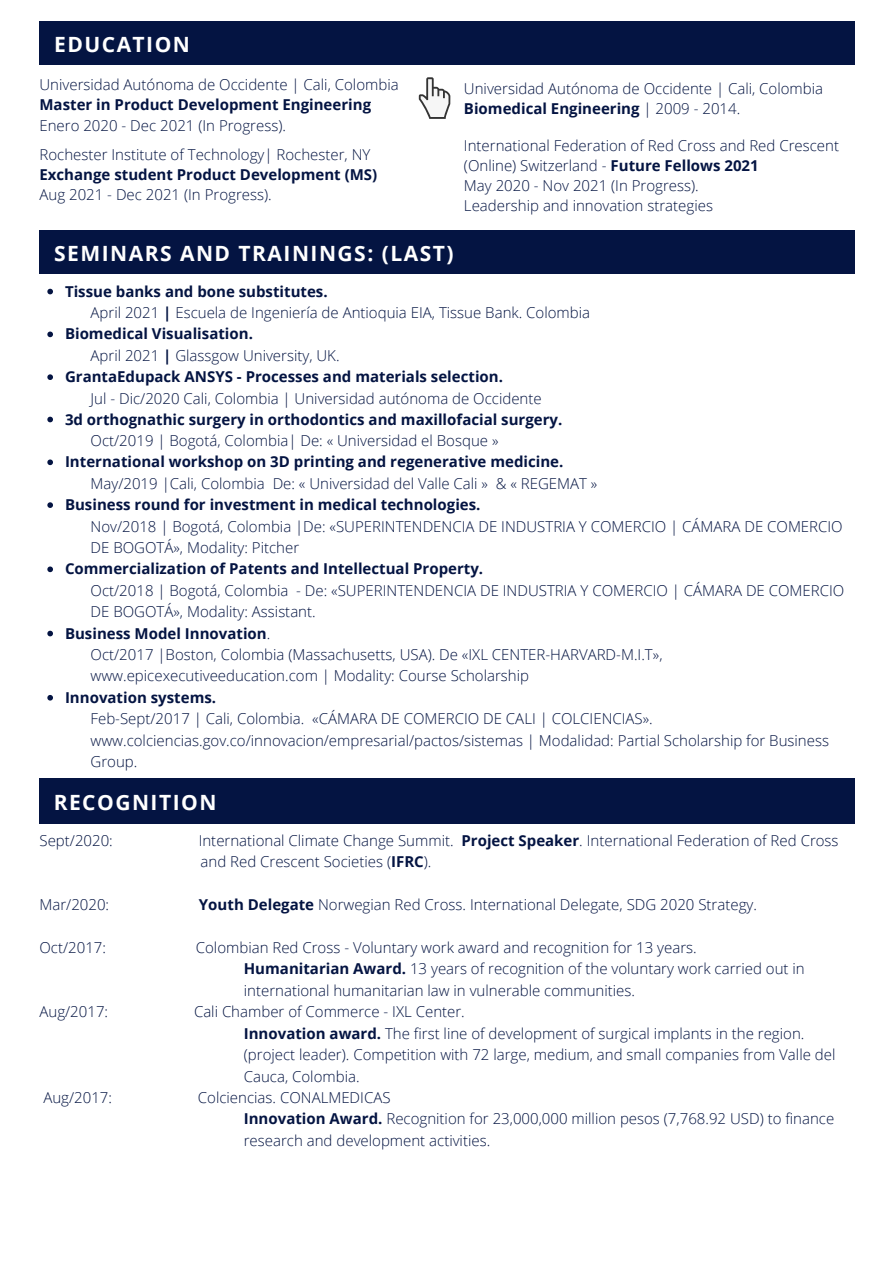
<style>
.page{position:relative;width:894px;height:1264px;background:#fff}
.page>*{position:absolute;margin:0;border:0;box-sizing:border-box;transform-origin:0 0}
.t1{font:700 21px "Open Sans";letter-spacing:.07em;color:#fff}
.t2{font:300 15px/21.5px "Open Sans";color:#041442}
.t3{font:700 15px "Open Sans";color:#041442}
.s1{font-weight:300}
.s2{font-weight:700}
</style>
<div class="page">
<div style="left:39px;top:230px;width:816px;height:44px;background:#041442"></div>
<div style="left:39px;top:778px;width:816px;height:46px;background:#041442"></div>
<svg style="left:47px;top:416px;width:6px;height:6px"></svg>
<svg style="left:47px;top:459px;width:6px;height:6px"></svg>
<svg style="left:47px;top:502px;width:6px;height:6px"></svg>
<svg style="left:47px;top:566px;width:6px;height:6px"></svg>
<svg style="left:47px;top:630px;width:6px;height:6px"></svg>
<svg style="left:47px;top:695px;width:6px;height:5px"></svg>
<div style="left:39px;top:21px;width:816px;height:44px;background:#041442"></div>
<svg style="left:47px;top:289px;width:6px;height:5px"></svg>
<svg style="left:47px;top:331px;width:6px;height:6px"></svg>
<svg style="left:47px;top:374px;width:6px;height:6px"></svg>
<svg style="left:418px;top:77px;width:32px;height:42px"></svg>
<p class="t1" style="left:54px;top:29px;width:137px">EDUCATION</p>
<p class="t2" style="left:39px;top:73px;width:360px">Universidad Autónoma de Occidente | Cali, Colombia</p>
<p class="t3" style="left:39px;top:94px;width:333px">Master in Product Development Engineering</p>
<p class="t2" style="left:39px;top:114px;width:248px">Enero 2020 - Dec 2021 (In Progress).</p>
<p class="t2" style="left:39px;top:143px;width:332px">Rochester Institute of Technology| Rochester, NY</p>
<p class="t3" style="left:39px;top:164px;width:339px">Exchange student Product Development (MS)</p>
<p class="t2" style="left:39px;top:184px;width:234px">Aug 2021 - Dec 2021 (In Progress).</p>
<p class="t2" style="left:464px;top:77px;width:360px">Universidad Autónoma de Occidente | Cali, Colombia</p>
<p class="t3" style="left:464px;top:98px;width:278px">Biomedical Engineering <span class="s1">| 2009 - 2014.</span></p>
<p class="t2" style="left:464px;top:135px;width:376px;line-height:20.2px">International Federation of Red Cross and Red Crescent (Online) Switzerland - <span class="s2">Future Fellows 2021</span></p>
<p class="t2" style="left:464px;top:175px;width:236px">May 2020 - Nov 2021 (In Progress).</p>
<p class="t2" style="left:464px;top:195px;width:250px">Leadership and innovation strategies</p>
<p class="t1" style="left:54px;top:238px;width:401px">SEMINARS AND TRAININGS: (LAST)</p>
<p class="t3" style="left:65px;top:280px;width:264px">Tissue banks and bone substitutes.</p>
<p class="t3" style="left:65px;top:323px;width:189px">Biomedical Visualisation.</p>
<p class="t3" style="left:65px;top:366px;width:439px">GrantaEdupack ANSYS - Processes and materials selection.</p>
<p class="t2" style="left:90px;top:301px;width:501px">April 2021 <span class="s2">|</span> Escuela de Ingeniería de Antioquia EIA, Tissue Bank. Colombia</p>
<p class="t2" style="left:90px;top:344px;width:250px">April 2021 <span class="s2">|</span> Glassgow University, UK.</p>
<p class="t2" style="left:90px;top:387px;width:452px">Jul - Dic/2020 Cali, Colombia | Universidad autónoma de Occidente</p>
<p class="t3" style="left:65px;top:408px;width:499px">3d orthognathic surgery in orthodontics and maxillofacial surgery.</p>
<p class="t3" style="left:65px;top:451px;width:500px">International workshop on 3D printing and regenerative medicine.</p>
<p class="t3" style="left:65px;top:494px;width:417px">Business round for investment in medical technologies.</p>
<p class="t2" style="left:90px;top:429px;width:409px">Oct/2019 | Bogotá, Colombia| De: « Universidad el Bosque »</p>
<p class="t2" style="left:90px;top:472px;width:508px">May/2019 |Cali, Colombia De: « Universidad del Valle Cali » &amp; « REGEMAT »</p>
<p class="t2" style="left:90px;top:515px;width:753px">Nov/2018 | Bogotá, Colombia |De: «SUPERINTENDENCIA DE INDUSTRIA Y COMERCIO | CÁMARA DE COMERCIO<br>DE BOGOTÁ», Modality: Pitcher</p>
<p class="t2" style="left:90px;top:579px;width:755px">Oct/2018 | Bogotá, Colombia - De: «SUPERINTENDENCIA DE INDUSTRIA Y COMERCIO | CÁMARA DE COMERCIO<br>DE BOGOTÁ», Modality: Assistant.</p>
<p class="t2" style="left:90px;top:643px;width:573px">Oct/2017 |Boston, Colombia (Massachusetts, USA). De «IXL CENTER-HARVARD-M.I.T», www.epicexecutiveeducation.com | Modality: Course Scholarship</p>
<p class="t2" style="left:90px;top:707px;width:739px">Feb-Sept/2017 | Cali, Colombia. «CÁMARA DE COMERCIO DE CALI | COLCIENCIAS». www.colciencias.gov.co/innovacion/empresarial/pactos/sistemas | Modalidad: Partial Scholarship for Business<br>Group.</p>
<p class="t3" style="left:65px;top:558px;width:419px">Commercialization of Patents and Intellectual Property.</p>
<p class="t3" style="left:65px;top:622px;width:207px">Business Model Innovation<span class="s1">.</span></p>
<p class="t3" style="left:65px;top:686px;width:153px">Innovation systems.</p>
<p class="t1" style="left:54px;top:787px;width:164px">RECOGNITION</p>
<p class="t2" style="left:39px;top:829px;width:75px">Sept/2020:</p>
<p class="t2" style="left:199px;top:829px;width:641px">International Climate Change Summit. <span class="s2">Project Speaker</span>. International Federation of Red Cross</p>
<p class="t2" style="left:200px;top:850px;width:232px">and Red Crescent Societies (<span class="s2">IFRC</span>).</p>
<p class="t2" style="left:39px;top:893px;width:71px">Mar/2020:</p>
<p class="t2" style="left:199px;top:893px;width:559px"><span class="s2">Youth Delegate</span> Norwegian Red Cross. International Delegate, SDG 2020 Strategy.</p>
<p class="t2" style="left:39px;top:936px;width:68px">Oct/2017:</p>
<p class="t2" style="left:196px;top:936px;width:502px">Colombian Red Cross - Voluntary work award and recognition for 13 years.</p>
<p class="t2" style="left:244px;top:957px;width:562px"><span class="s2">Humanitarian Award.</span> 13 years of recognition of the voluntary work carried out in international humanitarian law in vulnerable communities.</p>
<p class="t2" style="left:39px;top:1000px;width:70px">Aug/2017:</p>
<p class="t2" style="left:194px;top:1000px;width:272px">Cali Chamber of Commerce - IXL Center.</p>
<p class="t2" style="left:244px;top:1022px;width:593px"><span class="s2">Innovation award.</span> The first line of development of surgical implants in the region. (project leader). Competition with 72 large, medium, and small companies from Valle del<br>Cauca, Colombia.</p>
<p class="t2" style="left:43px;top:1086px;width:70px">Aug/2017:</p>
<p class="t2" style="left:198px;top:1086px;width:194px">Colciencias. CONALMEDICAS</p>
<p class="t2" style="left:244px;top:1107px;width:592px"><span class="s2">Innovation Award.</span> Recognition for 23,000,000 million pesos (7,768.92 USD) to finance research and development activities.</p>
</div>
